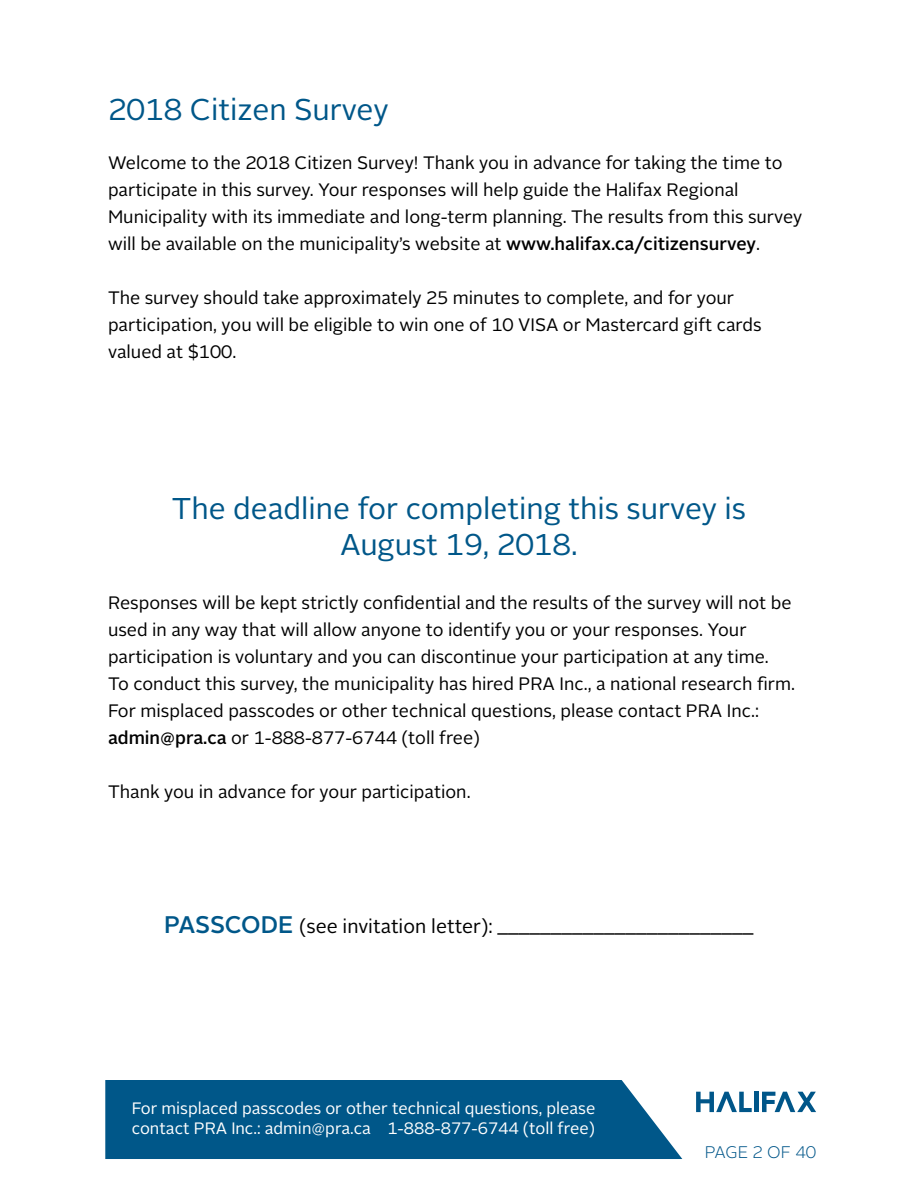
<style>
.page{position:relative;width:918px;height:1188px;background:#fff}
.page>*{position:absolute;margin:0;border:0;box-sizing:border-box;transform-origin:0 0}
.t1{font:30px/36px "Alright Sans";color:#005789;text-align:center}
.t2{font:19.5px "Alright Sans";color:#000}
.t3{font:18px/27px "Alright Sans";color:#000}
.t4{font:300 16.8px "Alright Sans";color:#005689}
.t5{font:16.5px/19.8px "Alright Sans";color:#fff}
.s1{font-weight:500}
.s2{font-weight:500;font-size:24px;color:#005789}
</style>
<div class="page">
<div style="left:105px;top:1080px;width:577px;height:79px;background:#005789"></div>
<hr style="left:755px;top:1092px;width:4px;height:20px;background:#005689">
<svg style="left:762px;top:1092px;width:54px;height:20px"></svg>
<svg style="left:696px;top:1092px;width:56px;height:20px"></svg>
<h1 class="t1" style="left:108px;top:92px;width:282px">2018 Citizen Survey</h1>
<p class="t3" style="left:108px;top:149px;width:696px">Welcome to the 2018 Citizen Survey! Thank you in advance for taking the time to participate in this survey. Your responses will help guide the Halifax Regional Municipality with its immediate and long-term planning. The results from this survey will be available on the municipality’s website at <span class="s1">www.halifax.ca/citizensurvey</span>.</p>
<p class="t3" style="left:108px;top:284px;width:655px">The survey should take approximately 25 minutes to complete, and for your participation, you will be eligible to win one of 10 VISA or Mastercard gift cards valued at $100.</p>
<h1 class="t1" style="left:172px;top:491px;width:576px">The deadline for completing this survey is<br>August 19, 2018.</h1>
<p class="t3" style="left:108px;top:590px;width:689px">Responses will be kept strictly confidential and the results of the survey will not be used in any way that will allow anyone to identify you or your responses. Your participation is voluntary and you can discontinue your participation at any time.<br>To conduct this survey, the municipality has hired PRA Inc., a national research firm.<br>For misplaced passcodes or other technical questions, please contact PRA Inc.: <span class="s1">admin@pra.ca</span> or 1-888-877-6744 (toll free)</p>
<p class="t3" style="left:108px;top:779px;width:364px">Thank you in advance for your participation.</p>
<p class="t2" style="left:164px;top:913px;width:591px"><span class="s2">PASSCODE</span> (see invitation letter): ________________________</p>
<p class="t5" style="left:132px;top:1099px;width:465px">For misplaced passcodes or other technical questions, please contact PRA Inc.: admin@pra.ca 1-888-877-6744 (toll free)</p>
<p class="t4" style="left:705px;top:1140px;width:113px">PAGE 2 OF 40</p>
</div>
